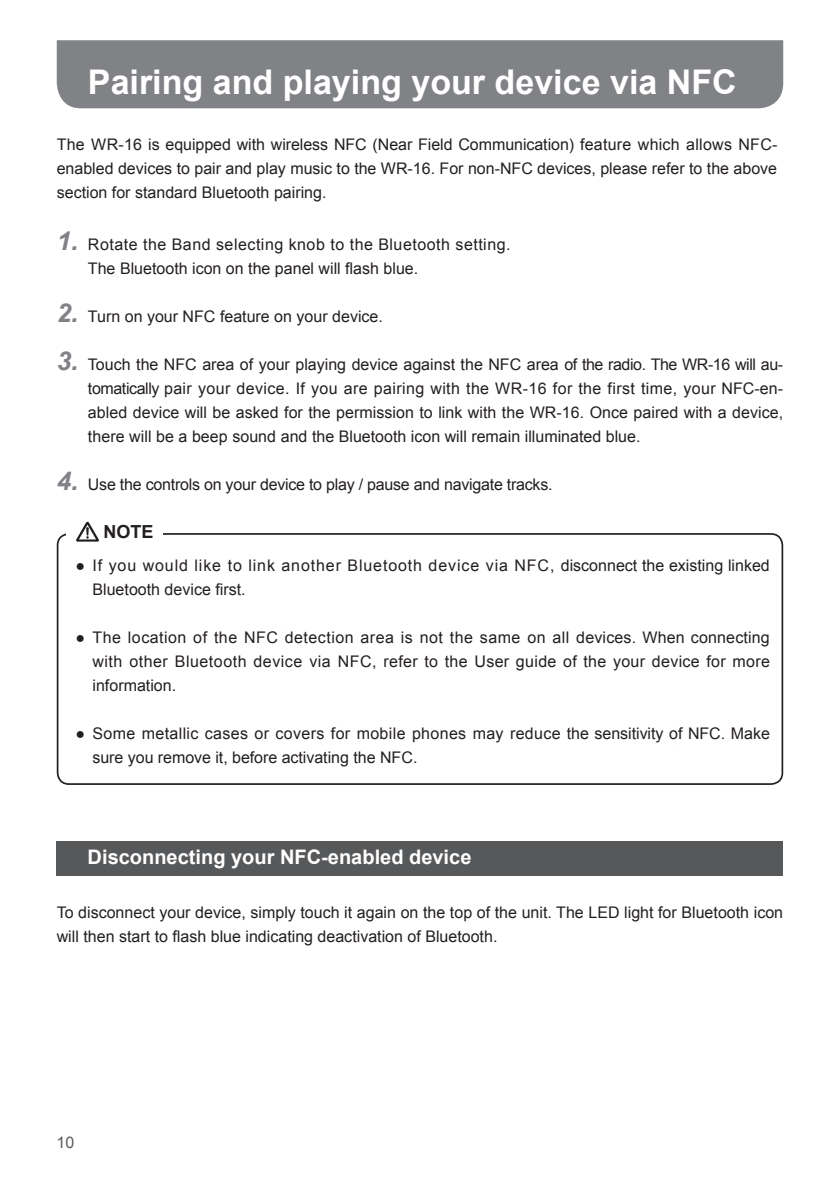
<style>
.page{position:relative;width:840px;height:1191px;background:#fff}
.page>*{position:absolute;margin:0;border:0;box-sizing:border-box;transform-origin:0 0}
.正文{font:700 34px "Arial";color:#fff}
.t1{font:italic 700 26px "Arial";color:#808285}
.t2{font:700 20px "Arial";color:#fff}
.項目編號_3{font:700 18px "Arial";color:#231f20}
.項目編號_3-2{font:16px/24px "Arial";color:#231f20;text-align:justify}
.項目符號_6_內縮{font:16px/24px "Arial";color:#231f20}
.項目符號_6_內縮-2{font:16px/24px "Arial";letter-spacing:.02em;color:#231f20;text-align:justify}
.項目編號_3-3{font:16px "Arial";letter-spacing:.03em;color:#231f20}
.t3{font:16px "Arial";color:#585b5e}
</style>
<div class="page">
<div style="left:57px;top:841px;width:725px;height:34px;background:#57585a"></div>
<div style="left:57px;top:533px;width:725px;height:252px;border:2px solid #231f20;border-radius:11px"></div>
<div style="left:66px;top:522px;width:97px;height:22px;background:#fff"></div>
<svg style="left:76px;top:522px;width:23px;height:19px"></svg>
<div style="left:57px;top:40px;width:725px;height:68px;background:#808285"></div>
<p class="正文" style="left:88px;top:59px;width:650px">Pairing and playing your device via NFC</p>
<p class="項目編號_3-2" style="left:57px;top:133px;width:721px">The WR-16 is equipped with wireless NFC (Near Field Communication) feature which allows NFC&shy;enabled devices to pair and play music to the WR-16. For non-NFC devices, please refer to the above section for standard Bluetooth pairing.</p>
<p class="t1" style="left:57px;top:224px;width:23px">1.</p>
<p class="t1" style="left:57px;top:296px;width:23px">2.</p>
<p class="t1" style="left:57px;top:344px;width:23px">3.</p>
<p class="t1" style="left:57px;top:464px;width:23px">4.</p>
<p class="項目編號_3-3" style="left:88px;top:234px;width:424px">Rotate the Band selecting knob to the Bluetooth setting.</p>
<p class="項目編號_3-2" style="left:88px;top:256px;width:331px">The Bluetooth icon on the panel will flash blue.</p>
<p class="項目編號_3-2" style="left:88px;top:304px;width:296px">Turn on your NFC feature on your device.</p>
<p class="項目編號_3-2" style="left:88px;top:352px;width:696px">Touch the NFC area of your playing device against the NFC area of the radio. The WR-16 will au&shy;tomatically pair your device. If you are pairing with the WR-16 for the first time, your NFC-en&shy;abled device will be asked for the permission to link with the WR-16. Once paired with a device, there will be a beep sound and the Bluetooth icon will remain illuminated blue.</p>
<p class="項目編號_3-2" style="left:88px;top:472px;width:466px">Use the controls on your device to play / pause and navigate tracks.</p>
<p class="項目編號_3" style="left:103px;top:520px;width:52px">NOTE</p>
<p class="項目符號_6_內縮" style="left:92px;top:553px;width:678px;text-indent:-17px">● If you would like to link another Bluetooth device via NFC, disconnect the existing linked<br>Bluetooth device first.</p>
<p class="項目符號_6_內縮-2" style="left:92px;top:625px;width:678px;text-indent:-17px">● The location of the NFC detection area is not the same on all devices. When connecting with other Bluetooth device via NFC, refer to the User guide of the your device for more information.</p>
<p class="項目符號_6_內縮" style="left:92px;top:721px;width:678px;text-indent:-17px">● Some metallic cases or covers for mobile phones may reduce the sensitivity of NFC. Make sure you remove it, before activating the NFC.</p>
<p class="t2" style="left:88px;top:844px;width:385px">Disconnecting your NFC-enabled device</p>
<p class="項目編號_3-2" style="left:57px;top:900px;width:727px">To disconnect your device, simply touch it again on the top of the unit. The LED light for Bluetooth icon will then start to flash blue indicating deactivation of Bluetooth.</p>
<p class="t3" style="left:56px;top:1131px;width:19px">10</p>
</div>
